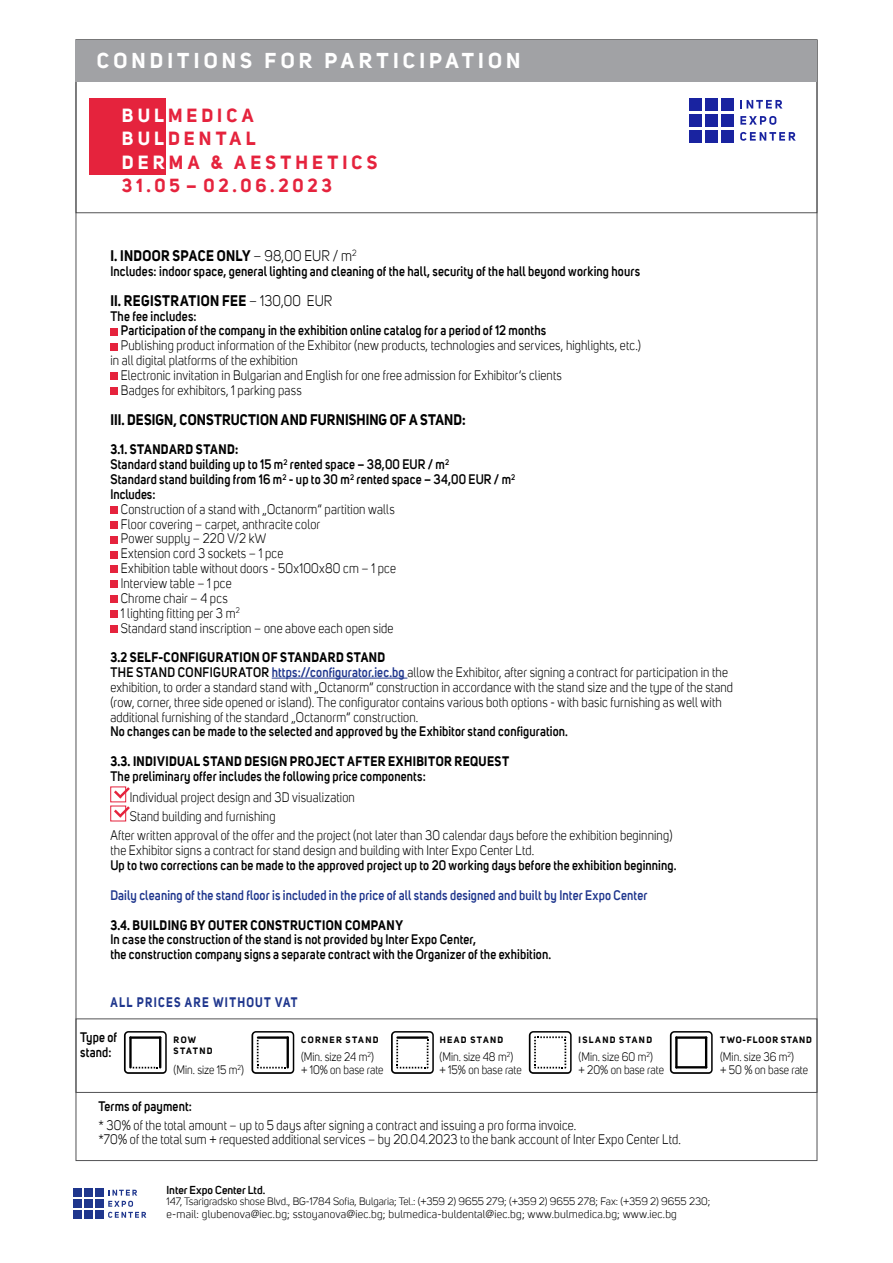
<style>
.page{position:relative;width:893px;height:1263px;background:#fff}
.page>*{position:absolute;margin:0;border:0;box-sizing:border-box;transform-origin:0 0}
.t1{font:700 21px "Uni Sans";letter-spacing:.195em;color:#fff}
.t2{font:700 18.6px/23.2px "Uni Sans";letter-spacing:.22em;color:#e5233d}
.t3{font:700 18.45px "Uni Sans";letter-spacing:.2em;color:#e5233d}
.t4{font:700 15px "Uni Sans";letter-spacing:.015em;color:#000;scale:.9 1}
.t5{font:13.5px/14.9px "Uni Sans";letter-spacing:.01em;color:#000;scale:.9 1}
.t6{font:600 13.5px/14.9px "Uni Sans";letter-spacing:.01em;color:#000;scale:.9 1}
.t7{font:600 13.5px "Uni Sans";letter-spacing:.01em;color:#1f368d;scale:.9 1}
.t8{font:700 13.5px "Uni Sans";letter-spacing:.03em;color:#000;scale:.9 1}
.t9{font:700 13.5px "Uni Sans";letter-spacing:.115em;color:#1f368d;scale:.85 1}
.t10{font:12px/13.2px "Uni Sans";color:#000;scale:.9 1}
.t11{font:600 11.25px "Uni Sans";color:#000}
.t12{font:11.1px "Uni Sans";letter-spacing:.02em;color:#000}
.t13{font:10.5px "Uni Sans";color:#000}
.t14{font:700 9px/10.8px "Uni Sans";letter-spacing:.14em;color:#000}
.t15{font:700 9px "Uni Sans";letter-spacing:.095em;color:#000}
.t16{font:700 9px "Uni Sans";letter-spacing:.16em;color:#000}
.t17{font:7.05px "Uni Sans";color:#000;scale:.9 1}
.s1{color:#fff}
.s2{font-weight:400}
.s3{font-weight:700}
.s4{font-weight:600}
.s5{font-weight:600;color:#1f368d}
.s6{font-size:12px}
</style>
<div class="page">
<div style="left:76px;top:1018px;width:741px;height:75px;border:1px solid #525254"></div>
<div style="left:689px;top:130px;width:13px;height:13px;background:#1923a0"></div>
<div style="left:705px;top:130px;width:13px;height:13px;background:#1923a0"></div>
<div style="left:721px;top:130px;width:13px;height:13px;background:#1923a0"></div>
<div style="left:689px;top:114px;width:13px;height:13px;background:#1923a0"></div>
<div style="left:705px;top:114px;width:13px;height:13px;background:#1923a0"></div>
<div style="left:721px;top:114px;width:13px;height:13px;background:#1923a0"></div>
<div style="left:689px;top:98px;width:13px;height:13px;background:#1923a0"></div>
<div style="left:705px;top:98px;width:13px;height:13px;background:#1923a0"></div>
<div style="left:721px;top:98px;width:13px;height:13px;background:#1923a0"></div>
<svg style="left:740px;top:100px;width:42px;height:9px"></svg>
<svg style="left:740px;top:116px;width:36px;height:9px"></svg>
<svg style="left:740px;top:132px;width:56px;height:9px"></svg>
<div style="left:73px;top:1210px;width:9px;height:9px;background:#1f368d"></div>
<div style="left:84px;top:1210px;width:9px;height:9px;background:#1f368d"></div>
<div style="left:95px;top:1210px;width:9px;height:9px;background:#1f368d"></div>
<div style="left:73px;top:1199px;width:9px;height:9px;background:#1f368d"></div>
<div style="left:84px;top:1199px;width:9px;height:9px;background:#1f368d"></div>
<div style="left:95px;top:1199px;width:9px;height:9px;background:#1f368d"></div>
<div style="left:73px;top:1188px;width:9px;height:9px;background:#1f368d"></div>
<div style="left:84px;top:1188px;width:9px;height:9px;background:#1f368d"></div>
<div style="left:95px;top:1188px;width:9px;height:9px;background:#1f368d"></div>
<svg style="left:108px;top:1190px;width:29px;height:5px"></svg>
<svg style="left:108px;top:1201px;width:38px;height:17px"></svg>
<div style="left:90px;top:98px;width:76px;height:76px;background:#e5233d"></div>
<svg style="left:124px;top:1031px;width:43px;height:43px"></svg>
<svg style="left:251px;top:1031px;width:43px;height:43px"></svg>
<svg style="left:391px;top:1031px;width:43px;height:43px"></svg>
<svg style="left:529px;top:1031px;width:43px;height:43px"></svg>
<svg style="left:670px;top:1031px;width:43px;height:43px"></svg>
<hr style="left:272px;top:678px;width:135px;height:1px;background:#1f368d">
<div style="left:110px;top:328px;width:7px;height:7px;background:#e5233d"></div>
<div style="left:110px;top:343px;width:7px;height:7px;background:#e5233d"></div>
<div style="left:110px;top:373px;width:7px;height:7px;background:#e5233d"></div>
<div style="left:110px;top:388px;width:7px;height:7px;background:#e5233d"></div>
<div style="left:110px;top:506px;width:7px;height:8px;background:#e5233d"></div>
<div style="left:110px;top:521px;width:7px;height:7px;background:#e5233d"></div>
<div style="left:110px;top:536px;width:7px;height:7px;background:#e5233d"></div>
<div style="left:110px;top:551px;width:7px;height:7px;background:#e5233d"></div>
<div style="left:110px;top:566px;width:7px;height:7px;background:#e5233d"></div>
<div style="left:110px;top:581px;width:7px;height:7px;background:#e5233d"></div>
<div style="left:110px;top:596px;width:7px;height:7px;background:#e5233d"></div>
<div style="left:110px;top:610px;width:7px;height:7px;background:#e5233d"></div>
<div style="left:110px;top:625px;width:7px;height:7px;background:#e5233d"></div>
<svg style="left:114px;top:787px;width:16px;height:11px"></svg>
<div style="left:110px;top:786px;width:16px;height:16px;border:1px solid #e5233d"></div>
<svg style="left:114px;top:806px;width:16px;height:12px"></svg>
<div style="left:110px;top:806px;width:16px;height:15px;border:1px solid #e5233d"></div>
<div style="left:76px;top:40px;width:741px;height:41px;background:#a1a2a5"></div>
<h1 class="t1" style="left:97px;top:48px;width:425px">CONDITIONS FOR PARTICIPATION</h1>
<h2 class="t2" style="left:122px;top:104px;width:257px"><span class="s1">BUL</span>MEDICA<br><span class="s1">BUL</span>DENTAL<br><span class="s1">DER</span>MA &amp; AESTHETICS</h2>
<h3 class="t3" style="left:122px;top:174px;width:212px">31.05 – 02.06.2023</h3>
<p class="t4" style="left:110px;top:247px;width:275px">I. INDOOR SPACE ONLY <span class="s2">– 98,00 EUR / m</span><sup>2</sup></p>
<p class="t6" style="left:110px;top:264px;width:590px">Includes: indoor space, general lighting and cleaning of the hall, security of the hall beyond working hours</p>
<p class="t4" style="left:110px;top:291px;width:248px">II. REGISTRATION FEE <span class="s2">– 130,00 EUR</span></p>
<p class="t6" style="left:121px;top:309px;width:474px;text-indent:-11px">The fee includes:<br>Participation of the company in the exhibition online catalog for a period of 12 months</p>
<p class="t5" style="left:121px;top:338px;width:579px">Publishing product information of the Exhibitor (new products, technologies and services, highlights, etc.)</p>
<p class="t5" style="left:110px;top:353px;width:210px">in all digital platforms of the exhibition</p>
<p class="t5" style="left:121px;top:368px;width:491px">Electronic invitation in Bulgarian and English for one free admission for Exhibitor‘s clients</p>
<p class="t5" style="left:121px;top:383px;width:202px">Badges for exhibitors, 1 parking pass</p>
<p class="t4" style="left:110px;top:410px;width:396px">III. DESIGN, CONSTRUCTION AND FURNISHING OF A STAND:</p>
<p class="t6" style="left:110px;top:442px;width:451px"><span class="s3">3.1. STANDARD STAND:<br></span>Standard stand building up to 15 m<sup>2</sup> rented space – 38,00 EUR / m<sup>2<br></sup>Standard stand building from 16 m<sup>2</sup> - up to 30 m<sup>2</sup> rented space – 34,00 EUR / m<sup>2<br></sup>Includes:</p>
<p class="t5" style="left:121px;top:502px;width:307px">Construction of a stand with „Octanorm“ partition walls Floor covering – carpet, anthracite color<br>Power supply – 220 V/2 kW<br>Extension cord 3 sockets – 1 pce<br>Exhibition table without doors - 50x100x80 cm – 1 pce Interview table – 1 pce<br>Chrome chair – 4 pcs<br>1 lighting fitting per 3 m<sup>2<br></sup>Standard stand inscription – one above each open side</p>
<p class="t5" style="left:110px;top:650px;width:693px"><span class="s3">3.2 SELF-CONFIGURATION OF STANDARD STAND<br></span><span class="s4">THE STAND CONFIGURATOR</span> <span class="s5">https://configurator.iec.bg</span> allow the Exhibitor, after signing a contract for participation in the exhibition, to order a standard stand with „Octanorm“ construction in accordance with the stand size and the type of the stand (row, corner, three side opened or island). The configurator contains various both options - with basic furnishing as well with additional furnishing of the standard „Octanorm“ construction.</p>
<p class="t6" style="left:110px;top:724px;width:510px">No changes can be made to the selected and approved by the Exhibitor stand configuration.</p>
<p class="t8" style="left:110px;top:753px;width:445px">3.3. INDIVIDUAL STAND DESIGN PROJECT AFTER ЕXHIBITOR REQUEST</p>
<p class="t6" style="left:110px;top:769px;width:352px">The preliminary offer includes the following price components:</p>
<p class="t5" style="left:130px;top:790px;width:251px">Individual project design and 3D visualization</p>
<p class="t5" style="left:130px;top:809px;width:163px">Stand building and furnishing</p>
<p class="t5" style="left:110px;top:828px;width:626px">After written approval of the offer and the project (not later than 30 calendar days before the exhibition beginning)</p>
<p class="t5" style="left:110px;top:843px;width:472px">the Exhibitor signs a contract for stand design and building with Inter Expo Center Ltd.</p>
<p class="t6" style="left:110px;top:858px;width:631px">Up to two corrections can be made to the approved project up to 20 working days before the exhibition beginning.</p>
<p class="t7" style="left:110px;top:887px;width:598px">Daily cleaning of the stand floor is included in the price of all stands designed and built by Inter Expo Center</p>
<p class="t8" style="left:110px;top:916px;width:327px">3.4. BUILDING BY OUTER CONSTRUCTION COMPANY</p>
<p class="t6" style="left:110px;top:932px;width:491px">In case the construction of the stand is not provided by Inter Expo Center,<br>the construction company signs a separate contract with the Organizer of the exhibition.</p>
<p class="t9" style="left:110px;top:993px;width:222px">ALL PRICES ARE WITHOUT VAT</p>
<p class="t6" style="left:80px;top:1030px;width:42px">Type of stand:</p>
<p class="t14" style="left:174px;top:1035px;width:40px">ROW<br>STATND</p>
<p class="t14" style="left:301px;top:1035px;width:79px">CORNER STAND</p>
<p class="t16" style="left:440px;top:1034px;width:65px">HEAD STAND</p>
<p class="t14" style="left:579px;top:1035px;width:75px">ISLAND STAND</p>
<p class="t15" style="left:720px;top:1034px;width:93px">TWO-FLOOR STAND</p>
<p class="t10" style="left:301px;top:1050px;width:93px">(Min. size 24 m<sup>2</sup>)<br>+ 10% on base rate</p>
<p class="t10" style="left:440px;top:1050px;width:93px">(Min. size 48 m<sup>2</sup>) + 15% on base rate</p>
<p class="t10" style="left:578px;top:1050px;width:96px">(Min. size 60 m<sup>2</sup>)<br>+ 20% on base rate</p>
<p class="t10" style="left:720px;top:1050px;width:84px">(Min. size 36 m<sup>2</sup>)</p>
<p class="t10" style="left:174px;top:1063px;width:73px">(Min. size 15 m</p>
<p class="t10" style="left:720px;top:1063px;width:99px">+ 50 % on base rate</p>
<p class="t17" style="left:238px;top:1063px;width:9px">2<span class="s6">)</span></p>
<p class="t6" style="left:98px;top:1098px;width:105px">Terms of payment:</p>
<p class="t5" style="left:98px;top:1117px;width:649px">* 30% of the total amount – up to 5 days after signing a contract and issuing a pro forma invoice.<br>*70% of the total sum + requested additional services – by 20.04.2023 to the bank account of Inter Expo Center Ltd.</p>
<p class="t11" style="left:166px;top:1183px;width:100px">Inter Expo Center Ltd.</p>
<p class="t13" style="left:166px;top:1196px;width:545px">147, Tsarigradsko shose Blvd., BG-1784 Sofia, Bulgaria; Tel.: (+359 2) 9655 279; (+359 2) 9655 278; Fax: (+359 2) 9655 230;</p>
<p class="t12" style="left:166px;top:1207px;width:512px">e-mail: glubenova@iec.bg; sstoyanova@iec.bg; bulmedica-buldental@iec.bg; www.bulmedica.bg; www.iec.bg</p>
</div>
